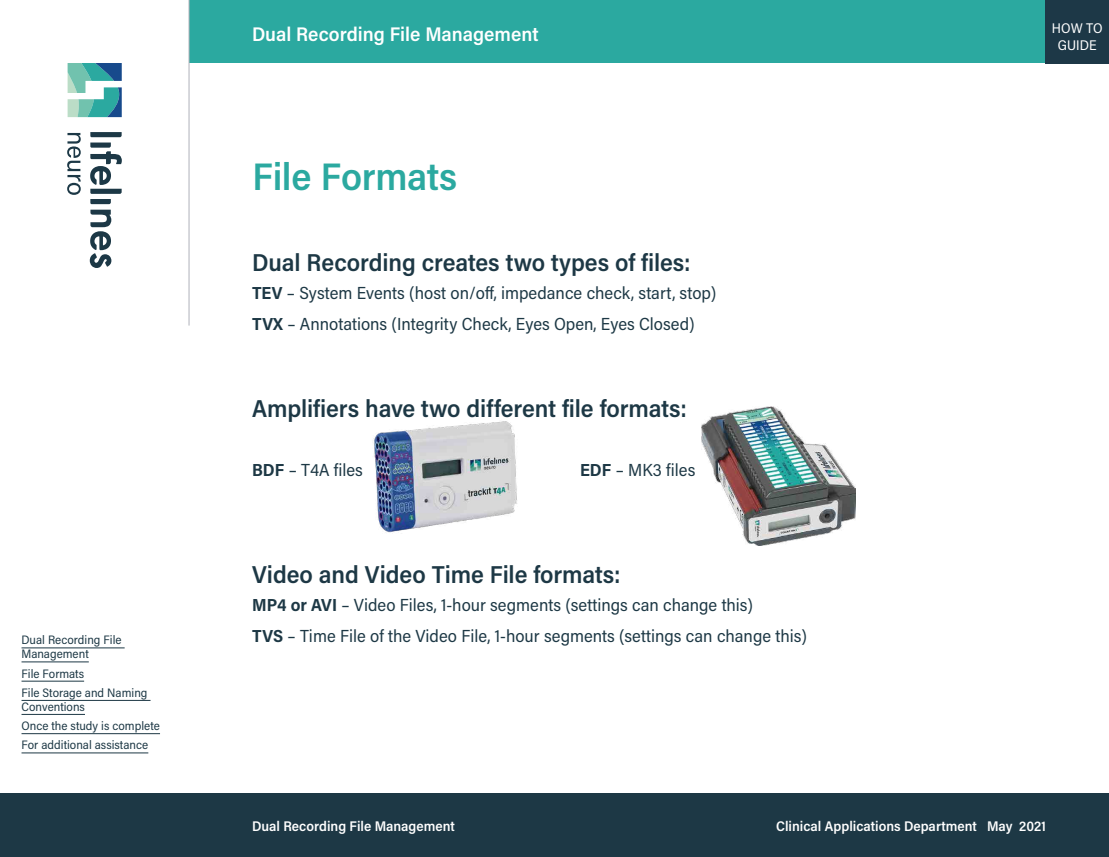
<style>
.page{position:relative;width:1109px;height:857px;background:#fff}
.page>*{position:absolute;margin:0;border:0;box-sizing:border-box;transform-origin:0 0}
.Heading_1_copy{font:600 38.5px "Acumin Pro Semi Cond";letter-spacing:-.01em;color:#2ba9a0}
.Heading_HTG{font:600 24.5px "Acumin Pro Semi Cond";letter-spacing:-.005em;color:#1d3845}
.t1{font:600 19.78px "Acumin Pro Semi Cond";color:#fff}
.Body{font:17.5px "Acumin Pro Semi Cond";color:#1d3845}
.t2{font:600 14px "Acumin Pro Semi Cond";color:#fff}
.t3{font:14px/16.8px "Acumin Pro Semi Cond";letter-spacing:.005em;color:#fff;text-align:center}
.t4{font:12.25px/19.2px "Acumin Pro Semi Cond";color:#1d3845}
.s1{font-weight:700}
</style>
<div class="page">
<div style="left:0;top:794px;width:1109px;height:63px;background:#1d3845"></div>
<svg style="left:67px;top:133px;width:14px;height:62px"></svg>
<svg style="left:90px;top:132px;width:32px;height:72px"></svg>
<svg style="left:90px;top:210px;width:21px;height:58px"></svg>
<svg style="left:68px;top:63px;width:54px;height:54px"></svg>
<hr style="left:22px;top:647px;width:103px;height:1px;background:#1d3845">
<hr style="left:22px;top:661px;width:67px;height:1px;background:#1d3845">
<hr style="left:22px;top:681px;width:62px;height:1px;background:#1d3845">
<hr style="left:22px;top:700px;width:129px;height:1px;background:#1d3845">
<hr style="left:22px;top:714px;width:63px;height:1px;background:#1d3845">
<hr style="left:22px;top:733px;width:138px;height:1px;background:#1d3845">
<hr style="left:22px;top:752px;width:126px;height:1px;background:#1d3845">
<div style="left:189px;top:0;width:920px;height:63px;background:#2ba9a0"></div>
<div style="left:1045px;top:0;width:64px;height:63px;background:#1d3847"></div>
<hr style="left:189px;top:0;width:1px;height:325px;background:#afb2ba">
<img style="left:702px;top:406px;width:153px;height:139px">
<img style="left:373px;top:421px;width:144px;height:112px">
<p class="t4" style="left:22px;top:632px;width:102px;line-height:14px">Dual Recording File<br>Management</p>
<p class="t4" style="left:22px;top:663px;width:127px">File Formats<br>File Storage and Naming</p>
<p class="t4" style="left:22px;top:696px;width:140px">Conventions<br>Once the study is complete<br>For additional assistance</p>
<p class="t1" style="left:252px;top:20px;width:288px">Dual Recording File Management</p>
<p class="t3" style="left:1052px;top:19px;width:52px">HOW TO<br>GUIDE</p>
<p class="Heading_1_copy" style="left:252px;top:149px;width:206px">File Formats</p>
<p class="Heading_HTG" style="left:252px;top:245px;width:440px">Dual Recording creates two types of files:</p>
<p class="Body" style="left:252px;top:281px;width:466px"><span class="s1">TEV</span> – System Events (host on/off, impedance check, start, stop)</p>
<p class="Body" style="left:252px;top:312px;width:444px"><span class="s1">TVX</span> – Annotations (Integrity Check, Eyes Open, Eyes Closed)</p>
<p class="Heading_HTG" style="left:252px;top:391px;width:436px">Amplifiers have two different file formats:</p>
<p class="Body" style="left:252px;top:458px;width:112px"><span class="s1">BDF</span> – T4A files</p>
<p class="Body" style="left:580px;top:458px;width:117px"><span class="s1">EDF</span> – MK3 files</p>
<p class="Heading_HTG" style="left:252px;top:557px;width:370px">Video and Video Time File formats:</p>
<p class="Body" style="left:252px;top:592px;width:502px"><span class="s1">MP4 or AVI</span> – Video Files, 1-hour segments (settings can change this)</p>
<p class="Body" style="left:252px;top:624px;width:556px"><span class="s1">TVS</span> – Time File of the Video File, 1-hour segments (settings can change this)</p>
<p class="t2" style="left:252px;top:816px;width:204px">Dual Recording File Management</p>
<p class="t2" style="left:776px;top:816px;width:271px">Clinical Applications Department May 2021</p>
</div>
